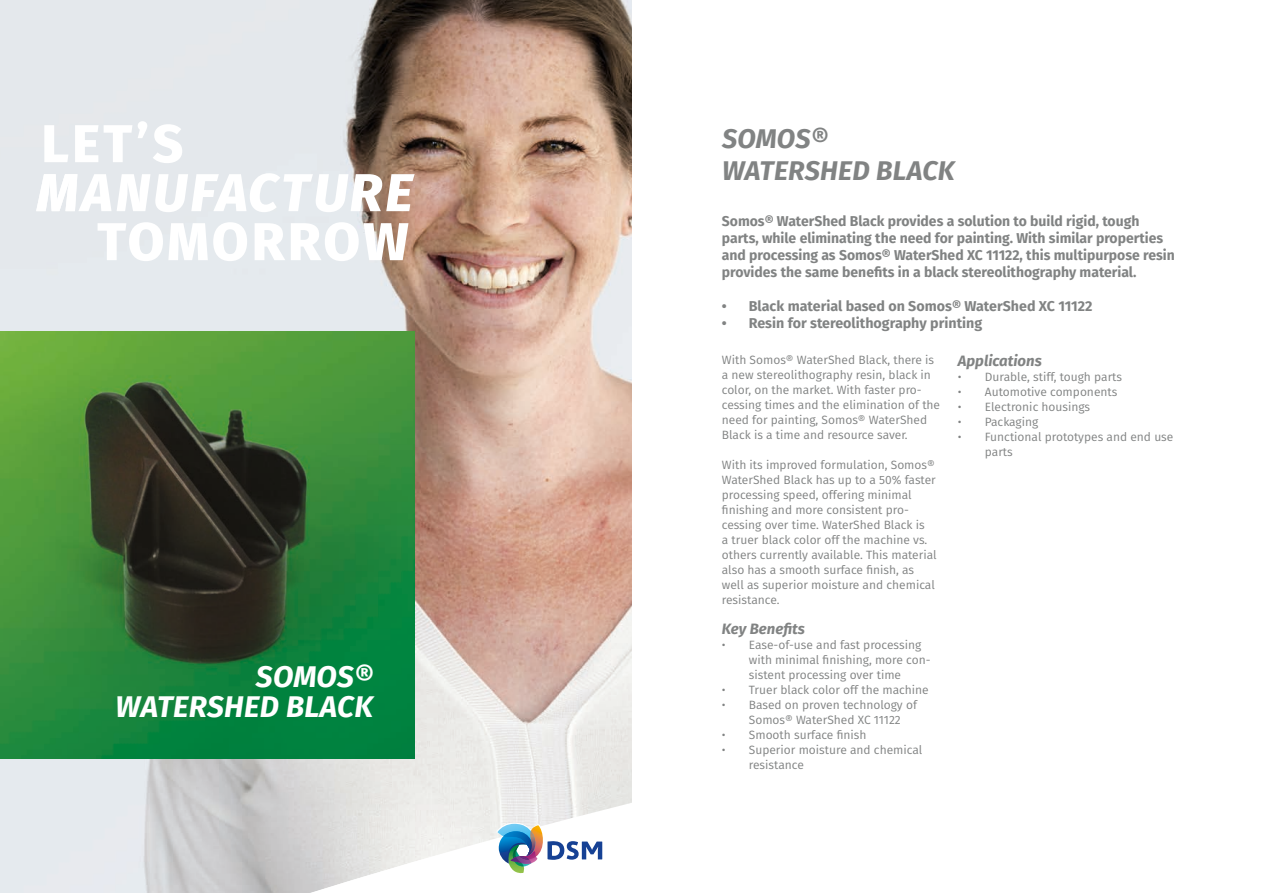
<style>
.page{position:relative;width:1263px;height:893px;background:#fff}
.page>*{position:absolute;margin:0;border:0;box-sizing:border-box;transform-origin:0 0}
.t1{font:italic 700 29.85px/29.8px "Fira Sans";letter-spacing:.01em;color:#fff;text-align:right}
.t2{font:italic 700 27px/32.4px "Fira Sans";letter-spacing:.01em;color:#818383}
.t3{font:italic 700 15px "Fira Sans";color:#818383}
.intro{font:700 14.25px/17.1px "Fira Sans";color:#818383}
.body{font:12px/15px "Fira Sans";color:#818383}
</style>
<div class="page">
<img style="left:0;top:0;width:631px;height:893px">
<img style="left:0;top:331px;width:415px;height:428px">
<svg style="left:44px;top:125px;width:24px;height:37px"></svg>
<svg style="left:75px;top:125px;width:57px;height:37px"></svg>
<svg style="left:138px;top:121px;width:9px;height:17px"></svg>
<svg style="left:153px;top:124px;width:29px;height:39px"></svg>
<svg style="left:98px;top:222px;width:149px;height:39px"></svg>
<svg style="left:255px;top:223px;width:30px;height:37px"></svg>
<svg style="left:291px;top:222px;width:117px;height:39px"></svg>
<svg style="left:36px;top:173px;width:379px;height:39px"></svg>
<svg style="left:261px;top:782px;width:371px;height:111px"></svg>
<p class="t1" style="left:116px;top:660px;width:259px">SOMOS®<br>WATERSHED BLACK</p>
<p class="t2" style="left:722px;top:121px;width:234px">SOMOS®<br>WATERSHED BLACK</p>
<p class="intro" style="left:722px;top:211px;width:454px">Somos® WaterShed Black provides a solution to build rigid, tough parts, while eliminating the need for painting. With similar properties and processing as Somos® WaterShed XC 11122, this multipurpose resin provides the same benefits in a black stereolithography material.</p>
<p class="intro" style="left:722px;top:297px;width:372px">• Black material based on Somos® WaterShed XC 11122</p>
<p class="intro" style="left:722px;top:314px;width:262px">• Resin for stereolithography printing</p>
<p class="t3" style="left:958px;top:349px;width:85px">Applications</p>
<p class="body" style="left:958px;top:369px;width:166px">• Durable, stiff, tough parts</p>
<p class="body" style="left:958px;top:384px;width:161px">• Automotive components</p>
<p class="body" style="left:958px;top:399px;width:134px">• Electronic housings</p>
<p class="body" style="left:958px;top:414px;width:82px">• Packaging</p>
<p class="body" style="left:985px;top:429px;width:190px;text-indent:-27px">• Functional prototypes and end use parts</p>
<p class="body" style="left:722px;top:352px;width:220px">With Somos® WaterShed Black, there is a new stereolithography resin, black in color, on the market. With faster pro&shy;cessing times and the elimination of the need for painting, Somos® WaterShed Black is a time and resource saver.</p>
<p class="body" style="left:722px;top:457px;width:216px">With its improved formulation, Somos® WaterShed Black has up to a 50% faster processing speed, offering minimal finishing and more consistent pro&shy;cessing over time. WaterShed Black is<br>a truer black color off the machine vs. others currently available. This material also has a smooth surface finish, as well as superior moisture and chemical resistance.</p>
<p class="t3" style="left:722px;top:616px;width:85px">Key Benefits</p>
<p class="body" style="left:749px;top:637px;width:183px;text-indent:-27px">• Ease-of-use and fast processing with minimal finishing, more con&shy;sistent processing over time</p>
<p class="body" style="left:722px;top:682px;width:208px">• Truer black color off the machine</p>
<p class="body" style="left:749px;top:697px;width:170px;text-indent:-27px">• Based on proven technology of<br>Somos® WaterShed XC 11122</p>
<p class="body" style="left:722px;top:727px;width:146px">• Smooth surface finish</p>
<p class="body" style="left:749px;top:742px;width:175px;text-indent:-27px">• Superior moisture and chemical resistance</p>
</div>
